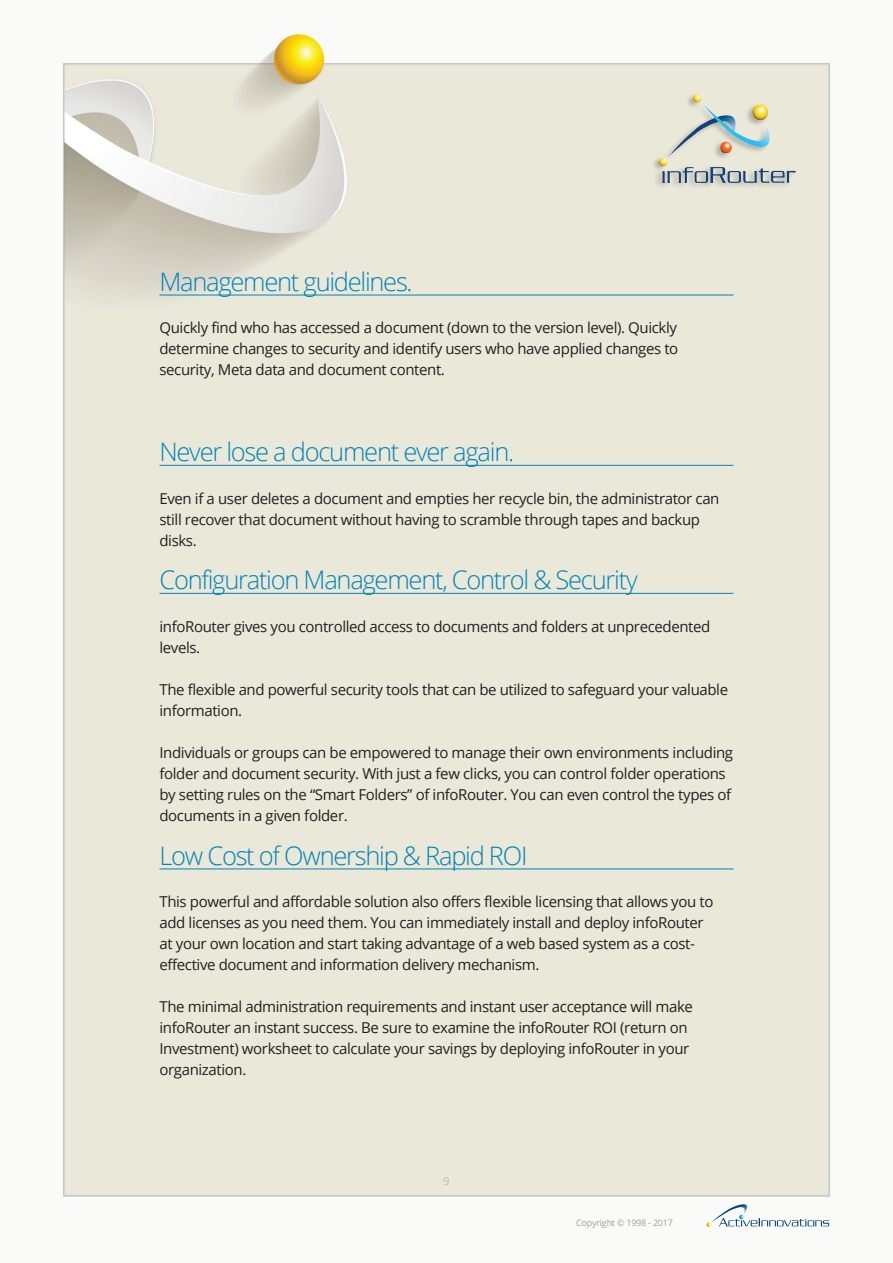
<style>
.page{position:relative;width:893px;height:1263px;background:#fff}
.page>*{position:absolute;margin:0;border:0;box-sizing:border-box;transform-origin:0 0}
.t1{font:300 25.5px "Open Sans";letter-spacing:-.05em;color:#0085b8}
.t2{font:15px/21px "Open Sans";letter-spacing:-.025em;color:#231f20}
.t3{font:300 10.5px "Open Sans";color:#a39e9a}
.t4{font:9px "Open Sans";letter-spacing:-.025em;color:#a39e9a}
</style>
<div class="page">
<img style="left:63px;top:34px;width:768px;height:1192px">
<div style="left:652px;top:93px;width:144px;height:96px;background:#231f20;opacity:.3"></div>
<img style="left:659px;top:95px;width:136px;height:87px">
<svg style="left:707px;top:1203px;width:122px;height:24px"></svg>
<hr style="left:159px;top:295px;width:574px;height:1px;background:#0085b8">
<hr style="left:159px;top:465px;width:574px;height:1px;background:#0085b8">
<hr style="left:159px;top:593px;width:574px;height:1px;background:#0085b8">
<hr style="left:159px;top:869px;width:574px;height:1px;background:#0085b8">
<h1 class="t1" style="left:159px;top:264px;width:255px">Management guidelines.</h1>
<p class="t2" style="left:159px;top:317px;width:520px;text-align:justify">Quickly find who has accessed a document (down to the version level). Quickly determine changes to security and identify users who have applied changes to security, Meta data and document content.</p>
<h1 class="t1" style="left:159px;top:434px;width:356px">Never lose a document ever again.</h1>
<p class="t2" style="left:159px;top:487px;width:562px">Even if a user deletes a document and empties her recycle bin, the administrator can still recover that document without having to scramble through tapes and backup disks.</p>
<h1 class="t1" style="left:159px;top:563px;width:480px">Configuration Management, Control &amp; Security</h1>
<p class="t2" style="left:159px;top:615px;width:552px">infoRouter gives you controlled access to documents and folders at unprecedented levels.</p>
<p class="t2" style="left:159px;top:678px;width:570px">The flexible and powerful security tools that can be utilized to safeguard your valuable information.</p>
<p class="t2" style="left:159px;top:742px;width:575px">Individuals or groups can be empowered to manage their own environments including folder and document security. With just a few clicks, you can control folder operations by setting rules on the “Smart Folders” of infoRouter. You can even control the types of documents in a given folder.</p>
<h1 class="t1" style="left:159px;top:838px;width:369px">Low Cost of Ownership &amp; Rapid ROI</h1>
<p class="t2" style="left:159px;top:891px;width:556px">This powerful and affordable solution also offers flexible licensing that allows you to add licenses as you need them. You can immediately install and deploy infoRouter at your own location and start taking advantage of a web based system as a cost&shy;effective document and information delivery mechanism.</p>
<p class="t2" style="left:159px;top:996px;width:535px">The minimal administration requirements and instant user acceptance will make infoRouter an instant success. Be sure to examine the infoRouter ROI (return on Investment) worksheet to calculate your savings by deploying infoRouter in your organization.</p>
<p class="t3" style="left:443px;top:1174px;width:7px">9</p>
<p class="t4" style="left:576px;top:1216px;width:98px">Copyright © 1998 - 2017</p>
</div>
